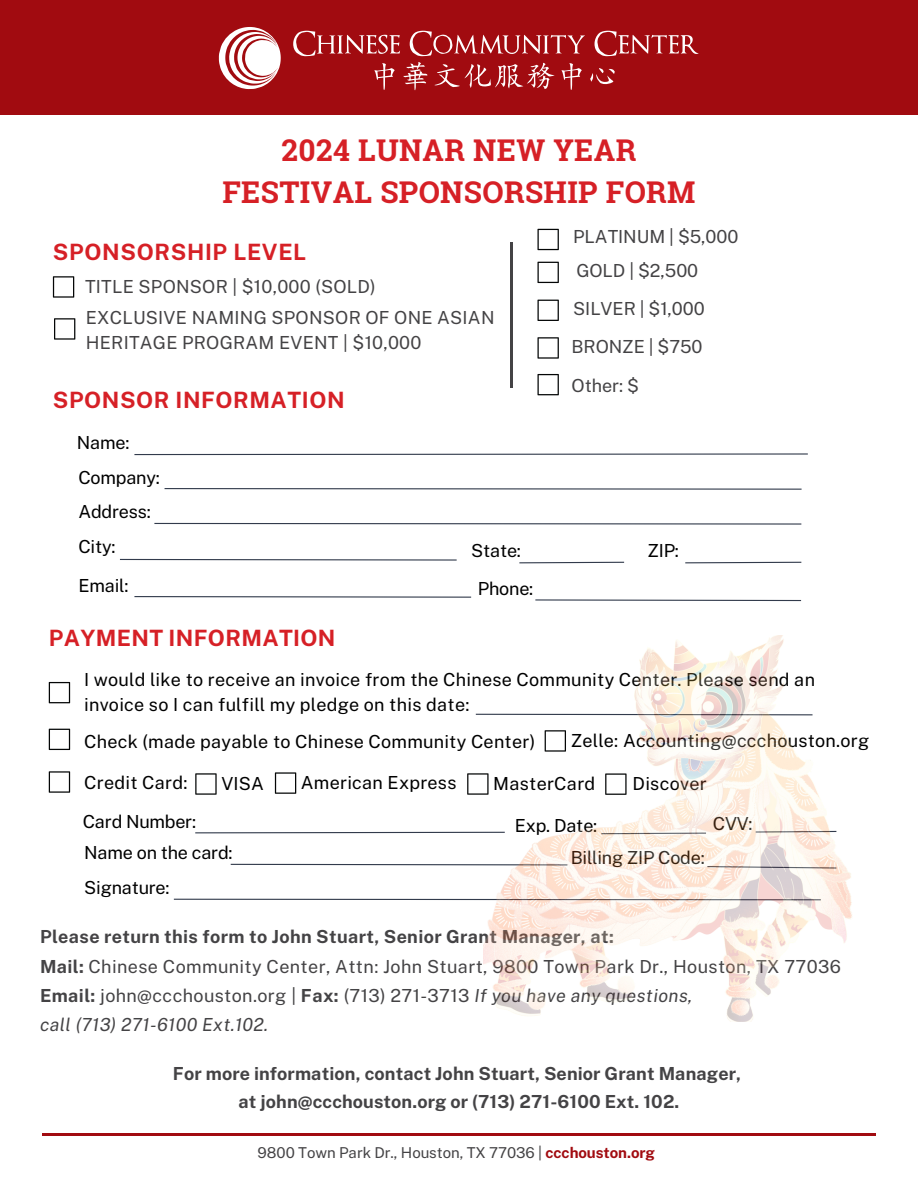
<style>
.page{position:relative;width:918px;height:1188px;background:#fff}
.page>*{position:absolute;margin:0;border:0;box-sizing:border-box;transform-origin:0 0}
.t1{font:700 30px/41.7px "Roboto Slab";letter-spacing:.015em;color:#d62026;text-align:center}
.t2{font:700 22.5px "Public Sans";letter-spacing:.025em;color:#d62026}
.t3{font:18px "Public Sans";letter-spacing:.015em;color:#000}
.t4{font:18px/24.8px "Public Sans";letter-spacing:.015em;color:#444345}
.t5{font:700 18px "Public Sans";letter-spacing:.005em;color:#444345}
.t6{font:18px "Public Sans";letter-spacing:-.01em;color:#000}
.t7{font:18px "Public Sans";letter-spacing:-.005em;color:#444345}
.t8{font:italic 18px "Public Sans";letter-spacing:.02em;color:#444345}
.t9{font:15px "Public Sans";letter-spacing:-.005em;color:#444345}
.s1{font-weight:700}
.s2{font-style:italic}
.s3{font-weight:700;color:#a10b10}
</style>
<div class="page">
<hr style="left:510px;top:242px;width:3px;height:146px;background:#444345">
<div style="left:0;top:0;width:918px;height:114px;background:#a10b10"></div>
<svg style="left:219px;top:27px;width:62px;height:62px"></svg>
<svg style="left:293px;top:31px;width:107px;height:25px"></svg>
<svg style="left:410px;top:31px;width:175px;height:25px"></svg>
<svg style="left:595px;top:31px;width:104px;height:25px"></svg>
<svg style="left:374px;top:63px;width:21px;height:27px"></svg>
<svg style="left:403px;top:62px;width:24px;height:28px"></svg>
<svg style="left:435px;top:63px;width:120px;height:26px"></svg>
<svg style="left:562px;top:63px;width:20px;height:27px"></svg>
<svg style="left:590px;top:68px;width:25px;height:16px"></svg>
<svg style="left:54px;top:318px;width:21px;height:22px"></svg>
<svg style="left:53px;top:276px;width:21px;height:22px"></svg>
<svg style="left:537px;top:229px;width:22px;height:21px"></svg>
<svg style="left:537px;top:262px;width:22px;height:21px"></svg>
<svg style="left:537px;top:300px;width:22px;height:21px"></svg>
<svg style="left:537px;top:337px;width:22px;height:22px"></svg>
<svg style="left:537px;top:374px;width:22px;height:21px"></svg>
<svg style="left:134px;top:453px;width:674px;height:3px"></svg>
<svg style="left:164px;top:488px;width:638px;height:2px"></svg>
<svg style="left:154px;top:522px;width:648px;height:3px"></svg>
<svg style="left:134px;top:596px;width:338px;height:2px"></svg>
<svg style="left:120px;top:558px;width:337px;height:3px"></svg>
<svg style="left:535px;top:599px;width:267px;height:3px"></svg>
<svg style="left:519px;top:561px;width:106px;height:3px"></svg>
<svg style="left:685px;top:561px;width:117px;height:3px"></svg>
<svg style="left:49px;top:729px;width:21px;height:21px"></svg>
<svg style="left:49px;top:771px;width:21px;height:22px"></svg>
<svg style="left:195px;top:773px;width:22px;height:22px"></svg>
<svg style="left:275px;top:772px;width:21px;height:22px"></svg>
<svg style="left:467px;top:773px;width:16px;height:22px"></svg>
<svg style="left:173px;top:898px;width:310px;height:3px"></svg>
<svg style="left:195px;top:831px;width:288px;height:3px"></svg>
<svg style="left:230px;top:863px;width:253px;height:3px"></svg>
<svg style="left:49px;top:682px;width:21px;height:21px"></svg>
<svg style="left:475px;top:713px;width:8px;height:2px"></svg>
<hr style="left:42px;top:1133px;width:834px;height:3px;background:#a10b10">
<img style="left:483px;top:636px;width:369px;height:386px">
<p class="t1" style="left:222px;top:129px;width:475px">2024 LUNAR NEW YEAR<br>FESTIVAL SPONSORSHIP FORM</p>
<p class="t2" style="left:53px;top:238px;width:255px">SPONSORSHIP LEVEL</p>
<p class="t4" style="left:85px;top:274px;width:292px">TITLE SPONSOR | $10,000 (SOLD)</p>
<p class="t4" style="left:86px;top:306px;width:410px">EXCLUSIVE NAMING SPONSOR OF ONE ASIAN<br>HERITAGE PROGRAM EVENT | $10,000</p>
<p class="t2" style="left:53px;top:387px;width:293px">SPONSOR INFORMATION</p>
<p class="t3" style="left:77px;top:432px;width:54px">Name:</p>
<p class="t6" style="left:78px;top:466px;width:83px">Company:</p>
<p class="t6" style="left:78px;top:501px;width:74px">Address:</p>
<p class="t7" style="left:573px;top:226px;width:167px">PLATINUM | $5,000</p>
<p class="t4" style="left:576px;top:258px;width:123px">GOLD | $2,500</p>
<p class="t7" style="left:573px;top:298px;width:133px">SILVER | $1,000</p>
<p class="t7" style="left:572px;top:336px;width:133px">BRONZE | $750</p>
<p class="t4" style="left:572px;top:373px;width:69px">Other: $</p>
<p class="t3" style="left:78px;top:536px;width:39px">City:</p>
<p class="t3" style="left:78px;top:574px;width:51px">Email:</p>
<p class="t3" style="left:478px;top:578px;width:57px">Phone:</p>
<p class="t3" style="left:471px;top:540px;width:51px">State:</p>
<p class="t3" style="left:648px;top:540px;width:33px">ZIP:</p>
<p class="t2" style="left:49px;top:625px;width:288px">PAYMENT INFORMATION</p>
<p class="t3" style="left:84px;top:669px;width:732px">I would like to receive an invoice from the Chinese Community Center. Please send an</p>
<p class="t3" style="left:84px;top:694px;width:387px">invoice so I can fulfill my pledge on this date:</p>
<p class="t3" style="left:571px;top:730px;width:300px">Zelle: Accounting@ccchouston.org</p>
<p class="t3" style="left:84px;top:731px;width:452px">Check (made payable to Chinese Community Center)</p>
<p class="t3" style="left:84px;top:772px;width:105px">Credit Card:</p>
<p class="t3" style="left:221px;top:773px;width:44px">VISA</p>
<p class="t3" style="left:301px;top:772px;width:157px">American Express</p>
<p class="t3" style="left:493px;top:773px;width:104px">MasterCard</p>
<p class="t3" style="left:633px;top:773px;width:76px">Discover</p>
<p class="t6" style="left:83px;top:810px;width:115px">Card Number:</p>
<p class="t3" style="left:515px;top:815px;width:84px">Exp. Date:</p>
<p class="t3" style="left:713px;top:813px;width:41px">CVV:</p>
<p class="t6" style="left:571px;top:846px;width:136px">Billing ZIP Code:</p>
<p class="t6" style="left:84px;top:842px;width:150px">Name on the card:</p>
<p class="t6" style="left:84px;top:877px;width:87px">Signature:</p>
<p class="t5" style="left:40px;top:926px;width:575px">Please return this form to John Stuart, Senior Grant Manager, at:</p>
<p class="t4" style="left:40px;top:954px;width:802px"><span class="s1">Mail:</span> Chinese Community Center, Attn: John Stuart, 9800 Town Park Dr., Houston, TX 77036</p>
<p class="t4" style="left:40px;top:983px;width:654px"><span class="s1">Email:</span> john@ccchouston.org | <span class="s1">Fax:</span> (713) 271-3713 <span class="s2">If you have any questions,</span></p>
<p class="t8" style="left:40px;top:1014px;width:230px">call (713) 271-6100 Ext.102.</p>
<p class="t5" style="left:173px;top:1063px;width:570px">For more information, contact John Stuart, Senior Grant Manager,</p>
<p class="t5" style="left:239px;top:1091px;width:442px">at john@ccchouston.org or (713) 271-6100 Ext. 102.</p>
<p class="t9" style="left:258px;top:1143px;width:399px">9800 Town Park Dr., Houston, TX 77036 | <span class="s3">ccchouston.org</span></p>
</div>
